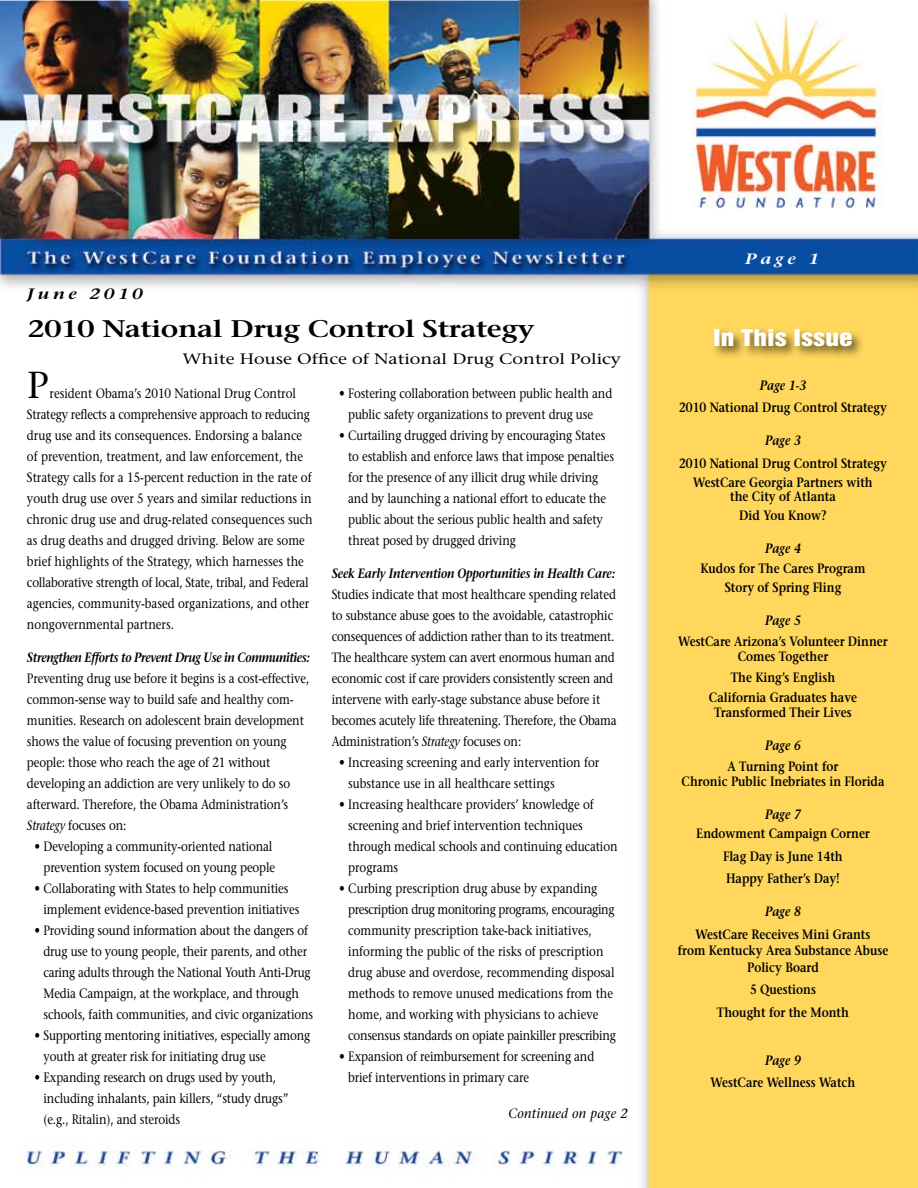
<style>
.page{position:relative;width:918px;height:1188px;background:#fff}
.page>*{position:absolute;margin:0;border:0;box-sizing:border-box;transform-origin:0 0}
.t1{font:37.5px "Stone Serif";color:#000}
.t2{font:600 24px "Stone Serif";letter-spacing:-.015em;color:#000;scale:1.2 1}
.t3{font:21px "Helvetica Inserat";color:#fff;scale:1.3 1}
.t4{font:15px "Stone Serif";color:#000;scale:1.2 1}
.t5{font:italic 600 15px "Stone Serif";letter-spacing:.2em;color:#000;scale:1.2 1}
.t6{font:italic 600 15px "Stone Serif";color:#fff;scale:1.2 1}
.t7{font:13.5px/21px "Stone Serif";letter-spacing:-.01em;color:#000;scale:.85 1}
.t8{font:600 13.5px/19.5px "Stone Serif";color:#000;text-align:center;scale:.85 1}
.t9{font:italic 600 13.5px "Stone Serif";letter-spacing:-.02em;color:#000;scale:.85 1}
.t10{font:italic 600 13.5px "Stone Serif";letter-spacing:-.04em;color:#000;scale:.85 1}
.t11{font:italic 13.5px "Stone Serif";letter-spacing:.02em;color:#000;scale:.95 1}
.s1{font-style:italic}
</style>
<div class="page">
<img style="left:1px;top:1px;width:916px;height:1186px">
<div style="left:712px;top:326px;width:152px;height:33px;background:#000;opacity:.64"></div>
<p class="t5" style="left:27px;top:285px;width:98px">June 2010</p>
<h2 class="t2" style="left:28px;top:315px;width:424px">2010 National Drug Control Strategy</h2>
<p class="t4" style="left:183px;top:350px;width:367px">White House Office of National Drug Control Policy</p>
<h1 class="t1" style="left:27px;top:363px;width:23px">P</h1>
<p class="t7" style="left:27px;top:383px;width:338px;text-indent:23px">resident Obama’s 2010 National Drug Control Strategy reflects a comprehensive approach to reducing drug use and its consequences. Endorsing a balance of prevention, treatment, and law enforcement, the Strategy calls for a 15-percent reduction in the rate of youth drug use over 5 years and similar reductions in chronic drug use and drug-related consequences such as drug deaths and drugged driving. Below are some brief highlights of the Strategy, which harnesses the collaborative strength of local, State, tribal, and Federal agencies, community-based organizations, and other nongovernmental partners.</p>
<p class="t10" style="left:27px;top:649px;width:334px">Strengthen Efforts to Prevent Drug Use in Communities:</p>
<p class="t7" style="left:27px;top:668px;width:334px">Preventing drug use before it begins is a cost-effective, common-sense way to build safe and healthy com&shy;munities. Research on adolescent brain development shows the value of focusing prevention on young people: those who reach the age of 21 without developing an addiction are very unlikely to do so afterward. Therefore, the Obama Administration’s <span class="s1">Strategy</span> focuses on:</p>
<p class="t7" style="left:35px;top:836px;width:285px;text-align:right">• Developing a community-oriented national prevention system focused on young people</p>
<p class="t7" style="left:43px;top:878px;width:303px;text-indent:-9px">• Collaborating with States to help communities implement evidence-based prevention initiatives</p>
<p class="t7" style="left:43px;top:920px;width:319px;text-indent:-9px">• Providing sound information about the dangers of drug use to young people, their parents, and other caring adults through the National Youth Anti-Drug Media Campaign, at the workplace, and through schools, faith communities, and civic organizations</p>
<p class="t7" style="left:44px;top:1025px;width:315px;text-indent:-9px">• Supporting mentoring initiatives, especially among youth at greater risk for initiating drug use</p>
<p class="t7" style="left:44px;top:1067px;width:290px;text-indent:-9px">• Expanding research on drugs used by youth, including inhalants, pain killers, “study drugs” (e.g., Ritalin), and steroids</p>
<p class="t7" style="left:348px;top:383px;width:312px;text-indent:-9px">• Fostering collaboration between public health and public safety organizations to prevent drug use</p>
<p class="t7" style="left:348px;top:425px;width:314px;text-indent:-9px">• Curtailing drugged driving by encouraging States to establish and enforce laws that impose penalties for the presence of any illicit drug while driving and by launching a national effort to educate the public about the serious public health and safety threat posed by drugged driving</p>
<p class="t9" style="left:332px;top:565px;width:335px">Seek Early Intervention Opportunities in Health Care:</p>
<p class="t7" style="left:332px;top:584px;width:337px">Studies indicate that most healthcare spending related to substance abuse goes to the avoidable, catastrophic consequences of addiction rather than to its treatment.<br>The healthcare system can avert enormous human and economic cost if care providers consistently screen and intervene with early-stage substance abuse before it becomes acutely life threatening. Therefore, the Obama Administration’s <span class="s1">Strategy</span> focuses on:</p>
<p class="t7" style="left:348px;top:752px;width:297px;text-indent:-9px">• Increasing screening and early intervention for substance use in all healthcare settings</p>
<p class="t7" style="left:348px;top:794px;width:318px;text-indent:-9px">• Increasing healthcare providers’ knowledge of screening and brief intervention techniques through medical schools and continuing education programs</p>
<p class="t7" style="left:348px;top:878px;width:316px;text-indent:-9px">• Curbing prescription drug abuse by expanding prescription drug monitoring programs, encouraging community prescription take-back initiatives, informing the public of the risks of prescription drug abuse and overdose, recommending disposal methods to remove unused medications from the home, and working with physicians to achieve consensus standards on opiate painkiller prescribing</p>
<p class="t7" style="left:348px;top:1046px;width:291px;text-indent:-9px">• Expansion of reimbursement for screening and brief interventions in primary care</p>
<p class="t11" style="left:508px;top:1105px;width:127px">Continued on page 2</p>
<p class="t6" style="left:745px;top:250px;width:63px">Page 1</p>
<h3 class="t3" style="left:713px;top:325px;width:109px">In This Issue</h3>
<p class="t9" style="left:760px;top:377px;width:56px">Page 1-3</p>
<p class="t8" style="left:679px;top:398px;width:246px">2010 National Drug Control Strategy</p>
<p class="t9" style="left:765px;top:433px;width:43px">Page 3</p>
<p class="t8" style="left:679px;top:453px;width:246px">2010 National Drug Control Strategy<br>WestCare Georgia Partners with</p>
<p class="t8" style="left:730px;top:486px;width:126px">the City of Atlanta<br>Did You Know?</p>
<p class="t9" style="left:765px;top:541px;width:43px">Page 4</p>
<p class="t8" style="left:701px;top:558px;width:196px">Kudos for The Cares Program<br>Story of Spring Fling</p>
<p class="t9" style="left:765px;top:613px;width:43px">Page 5</p>
<p class="t8" style="left:678px;top:634px;width:248px;line-height:15px">WestCare Arizona’s Volunteer Dinner<br>Comes Together</p>
<p class="t8" style="left:709px;top:668px;width:176px">The King’s English<br>California Graduates have</p>
<p class="t8" style="left:714px;top:702px;width:163px">Transformed Their Lives</p>
<p class="t9" style="left:765px;top:737px;width:43px">Page 6</p>
<p class="t8" style="left:682px;top:759px;width:240px;line-height:15px">A Turning Point for<br>Chronic Public Inebriates in Florida</p>
<p class="t9" style="left:765px;top:806px;width:43px">Page 7</p>
<p class="t8" style="left:696px;top:822px;width:206px;line-height:22.5px">Endowment Campaign Corner<br>Flag Day is June 14th<br>Happy Father’s Day!</p>
<p class="t9" style="left:765px;top:904px;width:43px">Page 8</p>
<p class="t8" style="left:678px;top:926px;width:249px;line-height:16.5px">WestCare Receives Mini Grants<br>from Kentucky Area Substance Abuse<br>Policy Board</p>
<p class="t8" style="left:717px;top:978px;width:157px;line-height:22.5px">5 Questions<br>Thought for the Month</p>
<p class="t9" style="left:765px;top:1052px;width:43px">Page 9</p>
<p class="t8" style="left:711px;top:1073px;width:172px">WestCare Wellness Watch</p>
</div>
